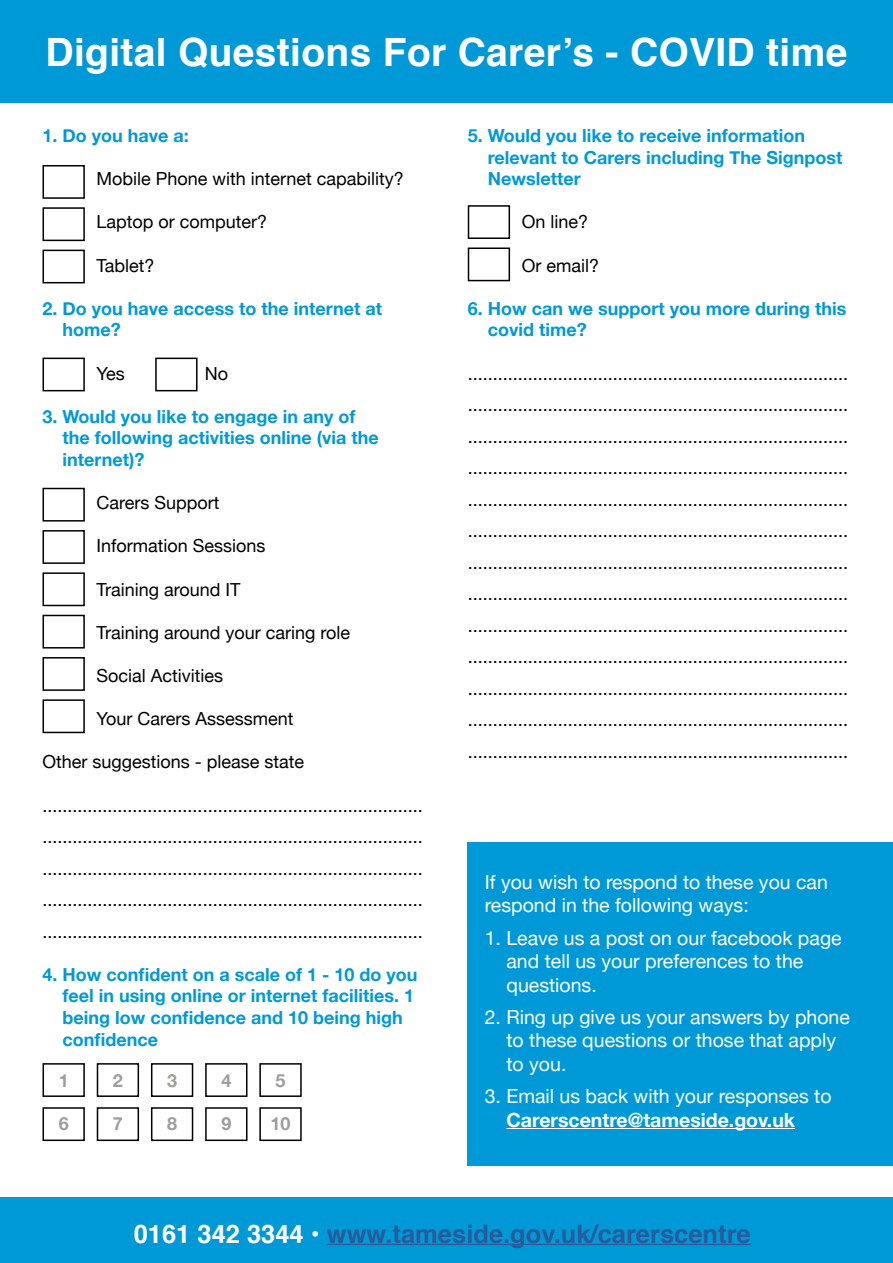
<style>
.page{position:relative;width:893px;height:1263px;background:#fff}
.page>*{position:absolute;margin:0;border:0;box-sizing:border-box;transform-origin:0 0}
.t1{font:700 39px "Helvetica";letter-spacing:.01em;color:#fff}
.t2{font:700 25.5px "Helvetica";color:#275b9b}
.t3{font:19.5px/23.4px "Helvetica Neue";color:#fff}
.t4{font:700 19.5px "Helvetica Neue";color:#fff}
.t5{font:18px/31.5px "Helvetica Neue";color:#000;text-align:justify}
.t6{font:700 18px/21.6px "Helvetica Neue";color:#0099d8}
.t7{font:700 18px "Helvetica Neue";color:#9d9d9c}
.s1{color:#fff}
</style>
<div class="page">
<div style="left:0;top:0;width:893px;height:102px;background:#0099d8"></div>
<div style="left:0;top:1198px;width:893px;height:65px;background:#0099d8"></div>
<hr style="left:327px;top:1244px;width:424px;height:1px;background:#275b9b">
<div style="left:468px;top:842px;width:425px;height:323px;background:#0099d8"></div>
<hr style="left:506px;top:1128px;width:289px;height:1px;background:#fff">
<div style="left:43px;top:165px;width:42px;height:34px;border:2px solid #000"></div>
<div style="left:43px;top:207px;width:42px;height:34px;border:2px solid #000"></div>
<div style="left:43px;top:250px;width:42px;height:33px;border:2px solid #000"></div>
<div style="left:43px;top:488px;width:42px;height:34px;border:2px solid #000"></div>
<div style="left:43px;top:530px;width:42px;height:34px;border:2px solid #000"></div>
<div style="left:43px;top:572px;width:42px;height:34px;border:2px solid #000"></div>
<div style="left:43px;top:615px;width:42px;height:33px;border:2px solid #000"></div>
<div style="left:43px;top:657px;width:42px;height:34px;border:2px solid #000"></div>
<div style="left:43px;top:699px;width:42px;height:34px;border:2px solid #000"></div>
<div style="left:43px;top:358px;width:42px;height:33px;border:2px solid #000"></div>
<div style="left:155px;top:358px;width:43px;height:33px;border:2px solid #000"></div>
<div style="left:468px;top:205px;width:42px;height:34px;border:2px solid #000"></div>
<div style="left:468px;top:247px;width:42px;height:34px;border:2px solid #000"></div>
<div style="left:43px;top:1063px;width:42px;height:34px;border:2px solid #000"></div>
<div style="left:97px;top:1063px;width:42px;height:34px;border:2px solid #000"></div>
<div style="left:151px;top:1063px;width:42px;height:34px;border:2px solid #000"></div>
<div style="left:205px;top:1063px;width:42px;height:34px;border:2px solid #000"></div>
<div style="left:43px;top:1107px;width:42px;height:34px;border:2px solid #000"></div>
<div style="left:97px;top:1107px;width:42px;height:34px;border:2px solid #000"></div>
<div style="left:151px;top:1107px;width:42px;height:34px;border:2px solid #000"></div>
<div style="left:205px;top:1107px;width:42px;height:34px;border:2px solid #000"></div>
<div style="left:259px;top:1063px;width:43px;height:34px;border:2px solid #000"></div>
<div style="left:259px;top:1107px;width:43px;height:34px;border:2px solid #000"></div>
<h1 class="t1" style="left:46px;top:21px;width:803px">Digital Questions For Carer’s - COVID time</h1>
<p class="t6" style="left:43px;top:125px;width:148px">1. Do you have a:</p>
<p class="t5" style="left:97px;top:164px;width:309px">Mobile Phone with internet capability?</p>
<p class="t5" style="left:97px;top:207px;width:172px">Laptop or computer?</p>
<p class="t5" style="left:97px;top:250px;width:60px">Tablet?</p>
<p class="t6" style="left:63px;top:298px;width:321px;text-indent:-20px">2. Do you have access to the internet at home?</p>
<p class="t5" style="left:97px;top:358px;width:30px">Yes</p>
<p class="t5" style="left:205px;top:358px;width:25px">No</p>
<p class="t6" style="left:63px;top:406px;width:318px;text-indent:-20px">3. Would you like to engage in any of the following activities online (via the internet)?</p>
<p class="t5" style="left:97px;top:488px;width:125px">Carers Support</p>
<p class="t5" style="left:97px;top:531px;width:171px">Information Sessions</p>
<p class="t5" style="left:97px;top:574px;width:146px">Training around IT</p>
<p class="t5" style="left:97px;top:618px;width:255px">Training around your caring role</p>
<p class="t5" style="left:97px;top:661px;width:128px">Social Activities</p>
<p class="t5" style="left:97px;top:704px;width:199px">Your Carers Assessment</p>
<p class="t5" style="left:43px;top:747px;width:263px">Other suggestions - please state</p>
<p class="t5" style="left:43px;top:790px;width:382px">............................................................................ ............................................................................ ............................................................................ ............................................................................ ............................................................................</p>
<p class="t6" style="left:63px;top:964px;width:357px;text-indent:-20px">4. How confident on a scale of 1 - 10 do you feel in using online or internet facilities. 1 being low confidence and 10 being high confidence</p>
<p class="t7" style="left:59px;top:1066px;width:12px">1</p>
<p class="t7" style="left:113px;top:1066px;width:12px">2</p>
<p class="t7" style="left:167px;top:1066px;width:12px">3</p>
<p class="t7" style="left:221px;top:1066px;width:12px">4</p>
<p class="t7" style="left:276px;top:1066px;width:12px">5</p>
<p class="t7" style="left:59px;top:1109px;width:12px">6</p>
<p class="t7" style="left:113px;top:1109px;width:12px">7</p>
<p class="t7" style="left:167px;top:1109px;width:12px">8</p>
<p class="t7" style="left:221px;top:1109px;width:12px">9</p>
<p class="t7" style="left:271px;top:1109px;width:22px">10</p>
<p class="t6" style="left:488px;top:125px;width:356px;text-indent:-20px">5. Would you like to receive information relevant to Carers including The Signpost<br>Newsletter</p>
<p class="t5" style="left:522px;top:207px;width:68px">On line?</p>
<p class="t5" style="left:522px;top:250px;width:79px">Or email?</p>
<p class="t6" style="left:488px;top:298px;width:360px;text-indent:-20px">6. How can we support you more during this covid time?</p>
<p class="t5" style="left:468px;top:358px;width:382px">............................................................................ ............................................................................ ............................................................................ ............................................................................ ............................................................................ ............................................................................ ............................................................................ ............................................................................ ............................................................................ ............................................................................ ............................................................................ ............................................................................ ............................................................................</p>
<p class="t3" style="left:485px;top:871px;width:345px">If you wish to respond to these you can respond in the following ways:</p>
<p class="t3" style="left:506px;top:927px;width:337px;text-indent:-22px">1. Leave us a post on our facebook page and tell us your preferences to the questions.</p>
<p class="t3" style="left:506px;top:1006px;width:345px;text-indent:-22px">2. Ring up give us your answers by phone to these questions or those that apply to you.</p>
<p class="t3" style="left:485px;top:1086px;width:348px">3. Email us back with your responses to</p>
<p class="t4" style="left:506px;top:1104px;width:290px">Carerscentre@tameside.gov.uk</p>
<h2 class="t2" style="left:134px;top:1213px;width:619px"><span class="s1">0161 342 3344 •</span> www.tameside.gov.uk/carerscentre</h2>
</div>
